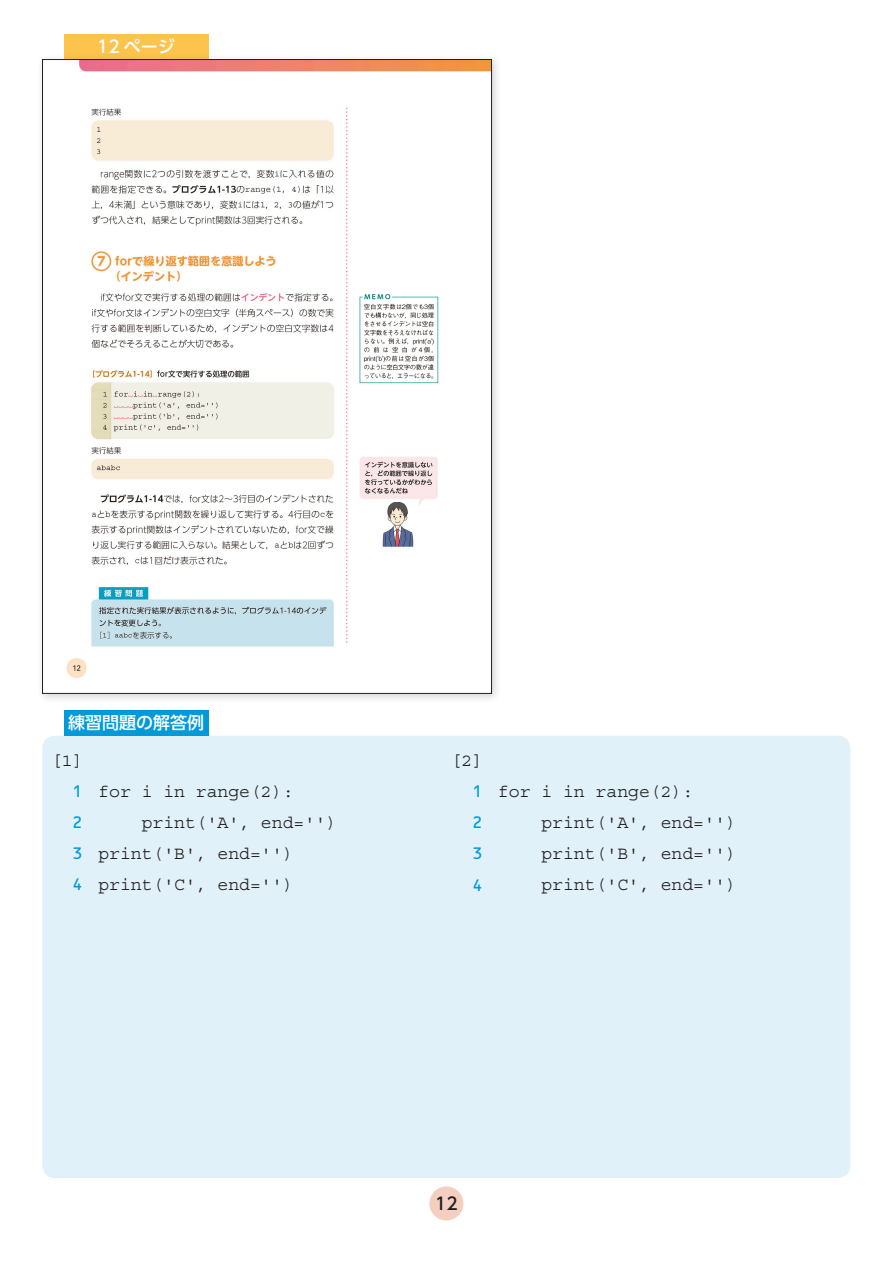
<style>
.page{position:relative;width:893px;height:1263px;background:#fff}
.page>*{position:absolute;margin:0;border:0;box-sizing:border-box;transform-origin:0 0}
.t1{font:18px/31px "Courier";color:#231f20}
.t2{font:500 16.95px "UD Shin Go Pro";color:#fff}
.t3{font:500 16.95px "UD Shin Go Pr 6 N";color:#231f20}
.t4{font:15.9px "OCRB Std";color:#009ad9}
.s1{font-family:"OCRB Std";font-size:15.9px;color:#009ad9}
</style>
<div class="page">
<div style="left:42px;top:736px;width:808px;height:442px;background:#e0f1fa;border-radius:13px"></div>
<div style="left:429px;top:1186px;width:34px;height:34px;background:#f4cfc0;border-radius:50%"></div>
<div style="left:64px;top:710px;width:144px;height:26px;background:#009ad9"></div>
<div style="left:64px;top:34px;width:144px;height:26px;background:#fec34d"></div>
<div style="left:36px;top:53px;width:466px;height:651px;background:#231f20;opacity:.2"></div>
<img style="left:44px;top:61px;width:446px;height:631px">
<p class="t2" style="left:97px;top:33px;width:79px">12 ページ</p>
<p class="t2" style="left:68px;top:709px;width:138px">練習問題の解答例</p>
<p class="t1" style="left:72px;top:745px;width:223px;text-indent:-21px">[1]<br><span class="s1">1</span> for i in range(2):</p>
<p class="t4" style="left:72px;top:813px;width:13px">2</p>
<p class="t1" style="left:72px;top:807px;width:266px;text-indent:70px">print('A', end='')<br><span class="s1">3</span> print('B', end='')<br><span class="s1">4</span> print('C', end='')</p>
<p class="t1" style="left:472px;top:745px;width:223px;text-indent:-21px">[2]<br><span class="s1">1</span> for i in range(2):</p>
<p class="t4" style="left:472px;top:813px;width:13px">2</p>
<p class="t1" style="left:541px;top:807px;width:197px">print('A', end='')</p>
<p class="t4" style="left:472px;top:844px;width:13px">3</p>
<p class="t1" style="left:541px;top:838px;width:197px">print('B', end='')</p>
<p class="t4" style="left:472px;top:875px;width:13px">4</p>
<p class="t1" style="left:541px;top:870px;width:197px">print('C', end='')</p>
<p class="t3" style="left:435px;top:1190px;width:24px">12</p>
</div>
